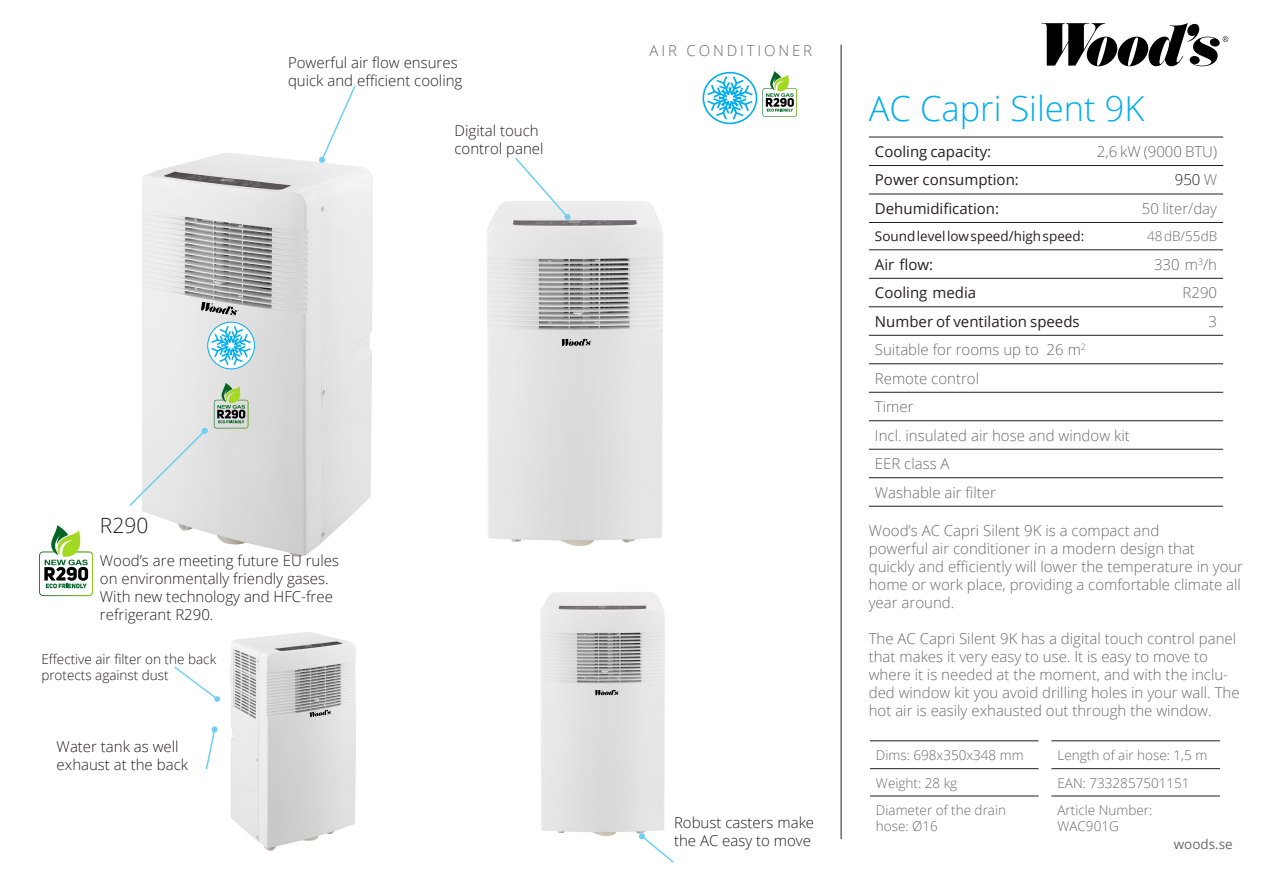
<style>
.page{position:relative;width:1263px;height:893px;background:#fff}
.page>*{position:absolute;margin:0;border:0;box-sizing:border-box;transform-origin:0 0}
.t1{font:300 34.5px "Open Sans";color:#00aeef}
.t2{font:300 21px "Open Sans";color:#231f20}
.t3{font:300 15px/18px "Open Sans";color:#6b6b6e}
.t4{font:300 15px/18px "Open Sans";color:#231f20}
.t5{font:15px "Open Sans";color:#231f20}
.t6{font:300 15px "Open Sans";letter-spacing:.19em;color:#6b6b6e}
.t7{font:300 13.5px/16.2px "Open Sans";color:#6b6b6e}
.t8{font:300 13.5px "Open Sans";color:#231f20}
.t9{font:13.5px "Open Sans";color:#231f20}
.t10{font:13.5px "Open Sans";color:#6b6b6e}
.s1{color:#6b6b6e}
</style>
<div class="page">
<img style="left:142px;top:153px;width:231px;height:404px">
<img style="left:230px;top:632px;width:126px;height:219px">
<img style="left:540px;top:592px;width:125px;height:245px">
<svg style="left:201px;top:302px;width:38px;height:14px"></svg>
<img style="left:487px;top:201px;width:176px;height:345px">
<svg style="left:561px;top:339px;width:31px;height:7px"></svg>
<svg style="left:595px;top:689px;width:25px;height:6px"></svg>
<svg style="left:309px;top:710px;width:23px;height:7px"></svg>
<svg style="left:639px;top:833px;width:35px;height:30px"></svg>
<svg style="left:205px;top:726px;width:13px;height:44px"></svg>
<svg style="left:319px;top:86px;width:38px;height:77px"></svg>
<svg style="left:513px;top:157px;width:58px;height:63px"></svg>
<svg style="left:129px;top:427px;width:79px;height:81px"></svg>
<hr style="left:841px;top:45px;width:1px;height:794px;background:#231f20">
<svg style="left:174px;top:666px;width:46px;height:36px"></svg>
<svg style="left:1041px;top:23px;width:187px;height:43px"></svg>
<hr style="left:869px;top:137px;width:354px;height:1px;background:#231f20">
<hr style="left:869px;top:165px;width:354px;height:1px;background:#231f20">
<hr style="left:869px;top:194px;width:354px;height:1px;background:#231f20">
<hr style="left:869px;top:222px;width:354px;height:1px;background:#231f20">
<hr style="left:869px;top:250px;width:354px;height:1px;background:#231f20">
<hr style="left:869px;top:278px;width:354px;height:1px;background:#231f20">
<hr style="left:869px;top:307px;width:354px;height:1px;background:#231f20">
<hr style="left:869px;top:335px;width:354px;height:1px;background:#231f20">
<hr style="left:869px;top:363px;width:354px;height:1px;background:#231f20">
<hr style="left:869px;top:392px;width:354px;height:1px;background:#231f20">
<hr style="left:869px;top:420px;width:354px;height:1px;background:#231f20">
<hr style="left:869px;top:449px;width:354px;height:1px;background:#231f20">
<hr style="left:869px;top:477px;width:354px;height:1px;background:#231f20">
<hr style="left:869px;top:506px;width:354px;height:1px;background:#231f20">
<svg style="left:39px;top:525px;width:54px;height:71px"></svg>
<hr style="left:870px;top:740px;width:168px;height:1px;background:#231f20">
<hr style="left:870px;top:768px;width:168px;height:1px;background:#231f20">
<hr style="left:870px;top:796px;width:168px;height:1px;background:#231f20">
<hr style="left:1051px;top:740px;width:169px;height:1px;background:#231f20">
<hr style="left:1051px;top:768px;width:169px;height:1px;background:#231f20">
<hr style="left:1051px;top:796px;width:169px;height:1px;background:#231f20">
<svg style="left:208px;top:322px;width:46px;height:47px"></svg>
<div style="left:207px;top:322px;width:48px;height:47px;border:1px solid #00aeef;border-radius:50%"></div>
<svg style="left:211px;top:326px;width:40px;height:39px"></svg>
<svg style="left:214px;top:383px;width:34px;height:45px;background:#a4b69a"></svg>
<svg style="left:762px;top:71px;width:35px;height:46px"></svg>
<svg style="left:703px;top:73px;width:53px;height:50px"></svg>
<div style="left:702px;top:72px;width:55px;height:52px;border:2px solid #00aeef;border-radius:50%"></div>
<svg style="left:707px;top:76px;width:46px;height:44px"></svg>
<p class="t4" style="left:288px;top:53px;width:176px">Powerful air flow ensures quick and efficient cooling</p>
<p class="t4" style="left:454px;top:121px;width:91px">Digital touch control panel</p>
<p class="t2" style="left:100px;top:511px;width:50px">R290</p>
<p class="t4" style="left:100px;top:551px;width:241px">Wood’s are meeting future EU rules</p>
<p class="t4" style="left:100px;top:569px;width:230px">on environmentally friendly gases.</p>
<p class="t4" style="left:100px;top:587px;width:234px">With new technology and HFC-free</p>
<p class="t4" style="left:100px;top:605px;width:115px">refrigerant R290.</p>
<p class="t8" style="left:41px;top:650px;width:176px">Effective air filter on the back</p>
<p class="t8" style="left:41px;top:666px;width:129px">protects against dust</p>
<p class="t4" style="left:57px;top:737px;width:124px">Water tank as well</p>
<p class="t4" style="left:57px;top:755px;width:133px">exhaust at the back</p>
<p class="t6" style="left:650px;top:40px;width:164px">AIR CONDITIONER</p>
<p class="t4" style="left:674px;top:813px;width:142px">Robust casters make the AC easy to move</p>
<p class="t1" style="left:869px;top:85px;width:277px">AC Capri Silent 9K</p>
<p class="t5" style="left:875px;top:141px;width:118px">Cooling capacity:</p>
<p class="t3" style="left:1097px;top:142px;width:122px">2,6 kW (9000 BTU)</p>
<p class="t5" style="left:875px;top:170px;width:145px">Power consumption:</p>
<p class="t4" style="left:1175px;top:171px;width:44px">950 <span class="s1">W</span></p>
<p class="t5" style="left:875px;top:198px;width:126px">Dehumidification:</p>
<p class="t3" style="left:1142px;top:199px;width:77px">50 liter/day</p>
<p class="t9" style="left:875px;top:227px;width:211px">Sound level low speed/high speed:</p>
<p class="t7" style="left:1147px;top:228px;width:71px">48 dB/55dB</p>
<p class="t5" style="left:875px;top:254px;width:60px">Air flow:</p>
<p class="t3" style="left:1154px;top:255px;width:65px">330 m<sup>3</sup>/h</p>
<p class="t5" style="left:875px;top:283px;width:103px">Cooling media</p>
<p class="t3" style="left:1182px;top:283px;width:36px">R290</p>
<p class="t5" style="left:875px;top:311px;width:206px">Number of ventilation speeds</p>
<p class="t3" style="left:1208px;top:312px;width:10px">3</p>
<p class="t3" style="left:875px;top:340px;width:212px">Suitable for rooms up to 26 m<sup>2</sup></p>
<p class="t3" style="left:875px;top:369px;width:106px">Remote control</p>
<p class="t3" style="left:875px;top:397px;width:40px">Timer</p>
<p class="t3" style="left:875px;top:426px;width:256px">Incl. insulated air hose and window kit</p>
<p class="t3" style="left:875px;top:454px;width:76px">EER class A</p>
<p class="t3" style="left:875px;top:483px;width:123px">Washable air filter</p>
<p class="t3" style="left:869px;top:521px;width:292px">Wood’s AC Capri Silent 9K is a compact and</p>
<p class="t3" style="left:869px;top:539px;width:376px">powerful air conditioner in a modern design that quickly and efficiently will lower the temperature in your home or work place, providing a comfortable climate all year around.</p>
<p class="t3" style="left:869px;top:629px;width:372px">The AC Capri Silent 9K has a digital touch control panel that makes it very easy to use. It is easy to move to where it is needed at the moment, and with the inclu&shy;ded window kit you avoid drilling holes in your wall. The hot air is easily exhausted out through the window.</p>
<p class="t7" style="left:876px;top:746px;width:149px">Dims: 698x350x348 mm</p>
<p class="t7" style="left:876px;top:774px;width:83px">Weight: 28 kg</p>
<p class="t7" style="left:876px;top:801px;width:132px">Diameter of the drain hose: Ø16</p>
<p class="t7" style="left:1057px;top:746px;width:151px">Length of air hose: 1,5 m</p>
<p class="t7" style="left:1057px;top:774px;width:134px">EAN: 7332857501151</p>
<p class="t7" style="left:1057px;top:801px;width:96px">Article Number:<br>WAC901G</p>
<p class="t10" style="left:1174px;top:835px;width:61px">woods.se</p>
</div>
